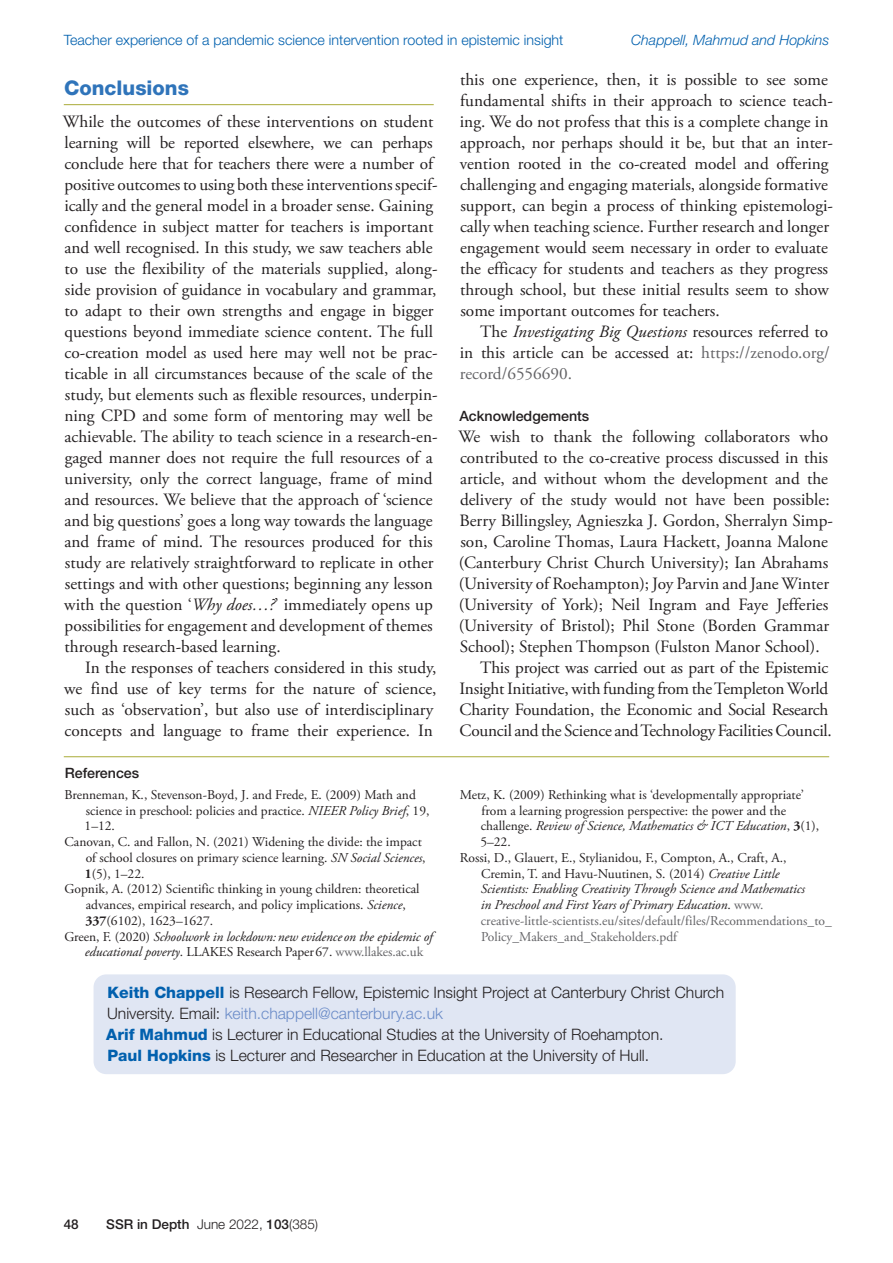
<style>
.page{position:relative;width:893px;height:1263px;background:#fff}
.page>*{position:absolute;margin:0;border:0;box-sizing:border-box;transform-origin:0 0}
.CH_A_head{font:800 20.25px "Helvetica Neue LT Std";color:#2f74ba}
.CH_body_tx_first{font:17.25px/21px "Adobe Garamond Pro";color:#231f20}
.CH_body_tx{font:17.25px/21px "Adobe Garamond Pro";color:#231f20}
.CH_authors_end{font:300 15.75px/21px "Helvetica Neue LT Std";color:#231f20}
.CH_running_head_vers{font:300 14.25px "Helvetica Neue LT Std";color:#0160ae}
.CH_refs___acknowl_he{font:500 14.25px "Helvetica Neue LT Std";color:#231f20}
.CH_running_head_vers-2{font:italic 300 14.25px "Helvetica Neue LT Std";color:#0160ae}
.CH_refs_tx{font:13.5px/15.8px "Adobe Garamond Pro";color:#231f20}
.CH_refs_tx-2{font:italic 13.5px/15.8px "Adobe Garamond Pro";color:#231f20}
.t1{font:300 13.5px "Helvetica Neue LT Std";color:#231f20}
.t2{font:500 13.5px "Helvetica Neue LT Std";color:#231f20}
.s1{font-style:italic}
.s2{font-weight:700}
.s3{font-style:normal}
.s4{font-style:normal;color:#636366}
.s5{color:#636366}
.s6{font-weight:800;color:#0160ae}
.s7{color:#6b8cc8}
.s8{font-weight:500}
</style>
<div class="page">
<hr style="left:64px;top:104px;width:370px;height:1px;background:#a9ab38">
<hr style="left:64px;top:756px;width:765px;height:1px;background:#a9ab38">
<div style="left:94px;top:974px;width:642px;height:100px;background:#e0e6f3;border-radius:13px"></div>
<p class="CH_running_head_vers" style="left:64px;top:31px;width:501px">Teacher experience of a pandemic science intervention rooted in epistemic insight</p>
<p class="CH_running_head_vers-2" style="left:631px;top:31px;width:199px">Chappell, Mahmud and Hopkins</p>
<p class="CH_A_head" style="left:64px;top:76px;width:126px">Conclusions</p>
<p class="CH_body_tx_first" style="left:63px;top:111px;width:376px">While the outcomes of these interventions on student learning will be reported elsewhere, we can perhaps conclude here that for teachers there were a number of positive outcomes to using both these interventions specif&shy;ically and the general model in a broader sense. Gaining confidence in subject matter for teachers is important and well recognised. In this study, we saw teachers able to use the flexibility of the materials supplied, along&shy;side provision of guidance in vocabulary and grammar, to adapt to their own strengths and engage in bigger questions beyond immediate science content. The full co-creation model as used here may well not be prac&shy;ticable in all circumstances because of the scale of the study, but elements such as flexible resources, underpin&shy;ning CPD and some form of mentoring may well be achievable. The ability to teach science in a research-en&shy;gaged manner does not require the full resources of a university, only the correct language, frame of mind and resources. We believe that the approach of ‘science and big questions’ goes a long way towards the language and frame of mind. The resources produced for this study are relatively straightforward to replicate in other settings and with other questions; beginning any lesson with the question ‘<span class="s1">Why does…?</span>’ immediately opens up possibilities for engagement and development of themes through research-based learning.</p>
<p class="CH_body_tx" style="left:64px;top:657px;width:374px;text-indent:21px">In the responses of teachers considered in this study, we find use of key terms for the nature of science, such as ‘observation’, but also use of interdisciplinary concepts and language to frame their experience. In</p>
<p class="CH_refs___acknowl_he" style="left:65px;top:764px;width:76px">References</p>
<p class="CH_refs_tx" style="left:85px;top:787px;width:346px;text-indent:-20px">Brenneman, K., Stevenson-Boyd, J. and Frede, E. (2009) Math and science in preschool: policies and practice. <span class="s1">NIEER Policy Brief</span>, 19,<br>1–12.</p>
<p class="CH_refs_tx" style="left:85px;top:834px;width:342px;text-indent:-20px">Canovan, C. and Fallon, N. (2021) Widening the divide: the impact of school closures on primary science learning. <span class="s1">SN Social Sciences</span>,<br><span class="s2">1</span>(5), 1–22.</p>
<p class="CH_refs_tx" style="left:86px;top:882px;width:335px;text-indent:-21px">Gopnik, A. (2012) Scientific thinking in young children: theoretical advances, empirical research, and policy implications. <span class="s1">Science</span>,<br><span class="s2">337</span>(6102), 1623–1627.</p>
<p class="CH_refs_tx-2" style="left:85px;top:929px;width:349px;text-indent:-20px"><span class="s3">Green, F. (2020)</span> Schoolwork in lockdown:new evidence on the epidemic of educational poverty<span class="s3">. LLAKES Research Paper67.</span> <span class="s4">www.llakes.ac.uk</span></p>
<p class="CH_body_tx" style="left:460px;top:69px;width:375px">this one experience, then, it is possible to see some fundamental shifts in their approach to science teach&shy;ing. We do not profess that this is a complete change in approach, nor perhaps should it be, but that an inter&shy;vention rooted in the co-created model and offering challenging and engaging materials, alongside formative support, can begin a process of thinking epistemologi&shy;cally when teaching science. Further research and longer engagement would seem necessary in order to evaluate the efficacy for students and teachers as they progress through school, but these initial results seem to show some important outcomes for teachers.</p>
<p class="CH_body_tx" style="left:460px;top:321px;width:372px;text-align:justify;text-indent:20px">The <span class="s1">Investigating Big Questions</span> resources referred to in this article can be accessed at: <span class="s5">https://zenodo.org/ record/6556690.</span></p>
<p class="CH_refs___acknowl_he" style="left:459px;top:407px;width:131px">Acknowledgements</p>
<p class="CH_body_tx_first" style="left:458px;top:426px;width:376px">We wish to thank the following collaborators who contributed to the co-creative process discussed in this article, and without whom the development and the delivery of the study would not have been possible:<br>Berry Billingsley, Agnieszka J. Gordon, Sherralyn Simp&shy;son, Caroline Thomas, Laura Hackett, Joanna Malone (Canterbury Christ Church University); Ian Abrahams (University of Roehampton); Joy Parvin and Jane Winter (University of York); Neil Ingram and Faye Jefferies (University of Bristol); Phil Stone (Borden Grammar School); Stephen Thompson (Fulston Manor School).</p>
<p class="CH_body_tx" style="left:459px;top:657px;width:374px;text-indent:21px">This project was carried out as part of the Epistemic Insight Initiative, with funding from the Templeton World Charity Foundation, the Economic and Social Research Council and the Science and Technology Facilities Council.</p>
<p class="CH_refs_tx" style="left:480px;top:787px;width:340px;text-indent:-20px">Metz, K. (2009) Rethinking what is ‘developmentally appropriate’ from a learning progression perspective: the power and the challenge. <span class="s1">Review of Science, Mathematics &amp; ICT Education</span>, <span class="s2">3</span>(1), 5–22.</p>
<p class="CH_refs_tx-2" style="left:481px;top:850px;width:353px;text-indent:-21px"><span class="s3">Rossi, D., Glauert, E., Stylianidou, F., Compton, A., Craft, A., Cremin, T. and Havu-Nuutinen, S. (2014)</span> Creative Little<br>Scientists: Enabling Creativity Through Science and Mathematics<br>in Preschool and First Years of Primary Education<span class="s3">.</span> <span class="s4">www. creative-little-scientists.eu/sites/default/files/Recommendations_to_ Policy_Makers_and_Stakeholders.pdf</span></p>
<p class="CH_authors_end" style="left:106px;top:982px;width:619px"><span class="s6">Keith Chappell</span> is Research Fellow, Epistemic Insight Project at Canterbury Christ Church University. Email: <span class="s7">keith.chappell@canterbury.ac.uk<br></span><span class="s6">Arif Mahmud</span> is Lecturer in Educational Studies at the University of Roehampton.<br><span class="s6">Paul Hopkins</span> is Lecturer and Researcher in Education at the University of Hull.</p>
<p class="t2" style="left:64px;top:1216px;width:17px">48</p>
<p class="t1" style="left:106px;top:1216px;width:213px"><span class="s8">SSR in Depth</span> June 2022, <span class="s8">103</span>(385)</p>
</div>
